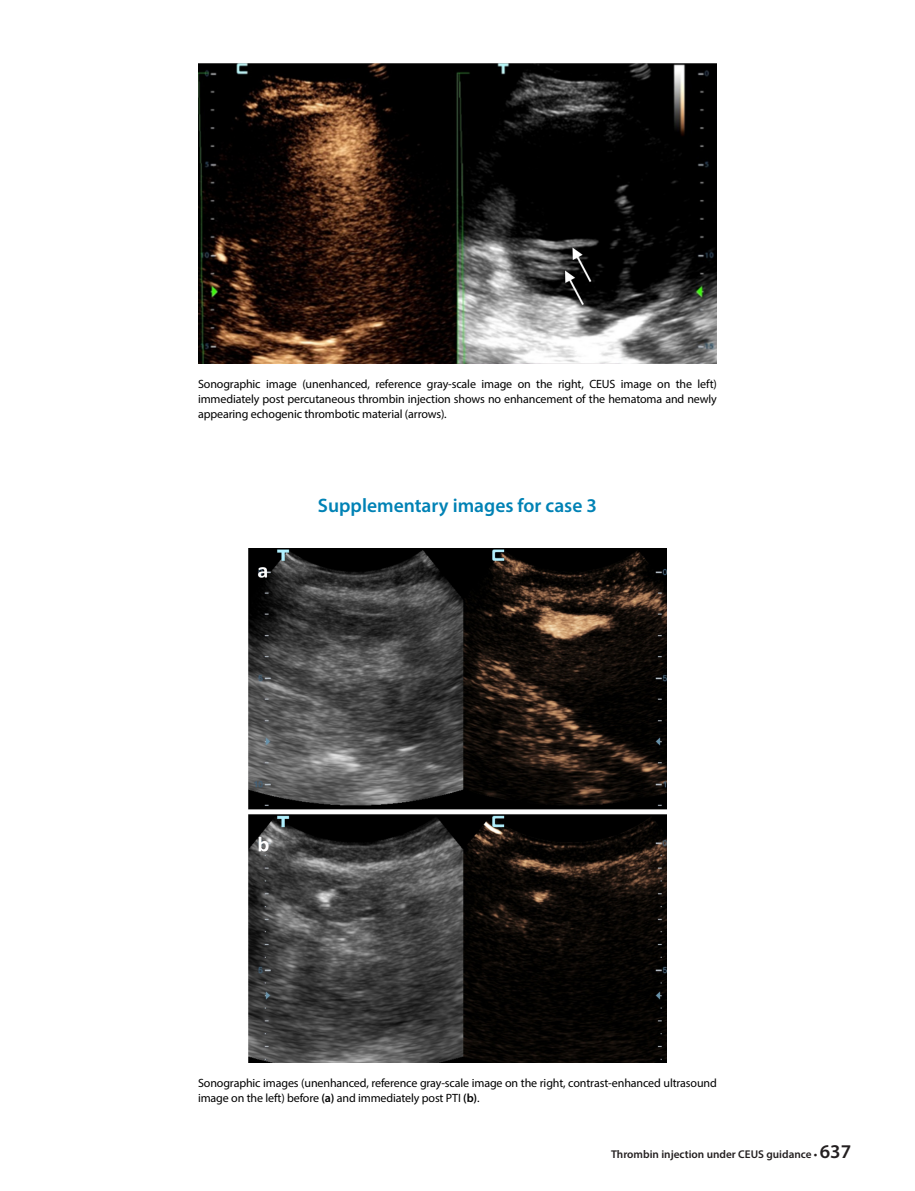
<style>
.page{position:relative;width:915px;height:1191px;background:#fff}
.page>*{position:absolute;margin:0;border:0;box-sizing:border-box;transform-origin:0 0}
.ANA_BASLIK{font:600 19.5px "Myriad Pro";color:#0082b5}
.RESİM-ALTI{font:12px/15px "Myriad Pro";letter-spacing:-.01em;color:#000;text-align:justify}
.SUPLEMANTRY_RESİM{font:12px/15px "Myriad Pro";letter-spacing:-.01em;color:#000}
.t1{font:600 11.25px "Myriad Pro";color:#231f20}
.s1{font-weight:600}
.s2{font-size:19.5px}
</style>
<div class="page">
<img style="left:198px;top:64px;width:518px;height:299px">
<img style="left:249px;top:548px;width:416px;height:514px">
<p class="RESİM-ALTI" style="left:198px;top:376px;width:520px">Sonographic image (unenhanced, reference gray-scale image on the right, CEUS image on the left) immediately post percutaneous thrombin injection shows no enhancement of the hematoma and newly appearing echogenic thrombotic material (arrows).</p>
<p class="ANA_BASLIK" style="left:318px;top:493px;width:280px">Supplementary images for case 3</p>
<p class="SUPLEMANTRY_RESİM" style="left:198px;top:1075px;width:520px">Sonographic images (unenhanced, reference gray-scale image on the right, contrast-enhanced ultrasound image on the left) before <span class="s1">(a)</span> and immediately post PTI <span class="s1">(b)</span>.</p>
<p class="t1" style="left:611px;top:1146px;width:241px">Thrombin injection under CEUS guidance • <span class="s2">637</span></p>
</div>
